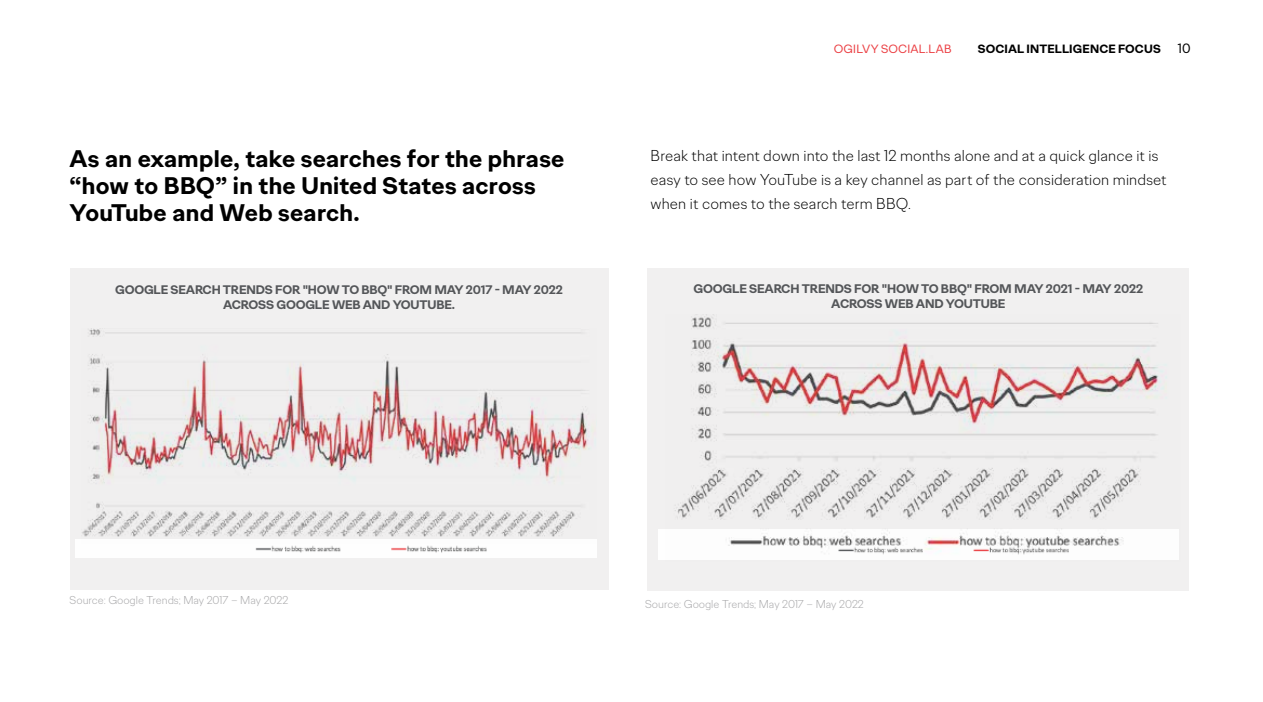
<style>
.page{position:relative;width:1263px;height:702px;background:#fff}
.page>*{position:absolute;margin:0;border:0;box-sizing:border-box;transform-origin:0 0}
.t1{font:700 24px/27px "Ogilvy Sans";letter-spacing:.01em;color:#000}
.t2{font:300 15.75px/24px "Ogilvy Sans";letter-spacing:.01em;color:#000}
.t3{font:13.5px "Ogilvy Sans";color:#000}
.t4{font:700 12.45px/14.9px "Ogilvy Sans";letter-spacing:-.015em;color:#545659;text-align:center}
.t5{font:700 12px "Ogilvy Sans";letter-spacing:.01em;color:#000}
.t6{font:12px "Ogilvy Sans";letter-spacing:.015em;color:#eb3f43}
.t7{font:300 11.4px "Ogilvy Sans";color:#a6a6a8}
</style>
<div class="page">
<div style="left:648px;top:268px;width:541px;height:322px;background:#f1f0f0"></div>
<div style="left:70px;top:268px;width:538px;height:322px;background:#f1f0f0"></div>
<img style="left:76px;top:539px;width:520px;height:18px">
<img style="left:81px;top:329px;width:515px;height:214px">
<img style="left:666px;top:314px;width:513px;height:246px">
<p class="t6" style="left:834px;top:41px;width:119px">OGILVY SOCIAL.LAB</p>
<p class="t5" style="left:978px;top:41px;width:185px">SOCIAL INTELLIGENCE FOCUS</p>
<p class="t3" style="left:1178px;top:39px;width:14px">10</p>
<h1 class="t1" style="left:70px;top:145px;width:496px">As an example, take searches for the phrase “how to BBQ” in the United States across<br>YouTube and Web search.</h1>
<p class="t2" style="left:651px;top:143px;width:517px">Break that intent down into the last 12 months alone and at a quick glance it is easy to see how YouTube is a key channel as part of the consideration mindset when it comes to the search term BBQ.</p>
<p class="t4" style="left:115px;top:282px;width:449px">GOOGLE SEARCH TRENDS FOR "HOW TO BBQ" FROM MAY 2017 - MAY 2022<br>ACROSS GOOGLE WEB AND YOUTUBE.</p>
<p class="t4" style="left:693px;top:281px;width:451px">GOOGLE SEARCH TRENDS FOR "HOW TO BBQ" FROM MAY 2021 - MAY 2022<br>ACROSS WEB AND YOUTUBE</p>
<p class="t7" style="left:70px;top:592px;width:220px">Source: Google Trends; May 2017 – May 2022</p>
<p class="t7" style="left:645px;top:597px;width:220px">Source: Google Trends; May 2017 – May 2022</p>
</div>
